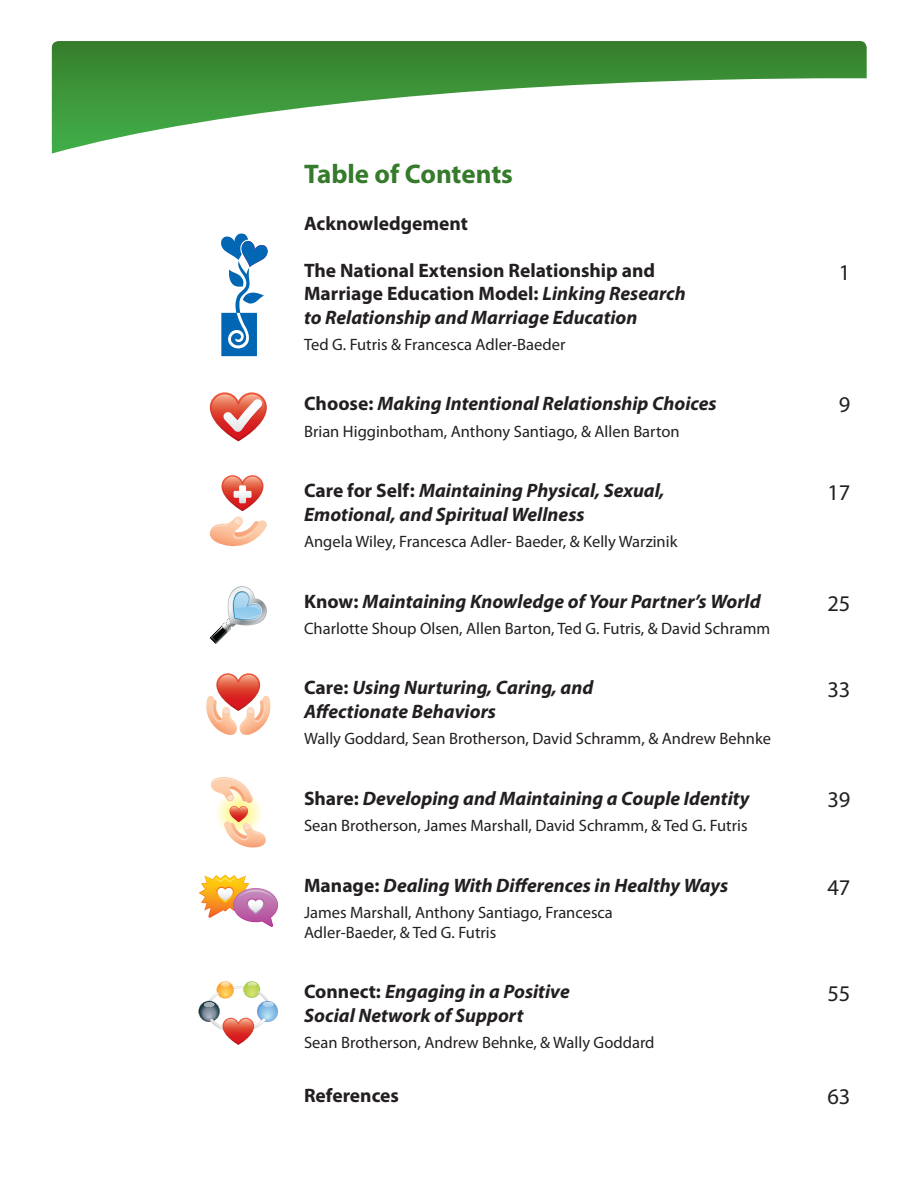
<style>
.page{position:relative;width:918px;height:1188px;background:#fff}
.page>*{position:absolute;margin:0;border:0;box-sizing:border-box;transform-origin:0 0}
.t1{font:700 27px "Myriad Pro";color:#357b2b}
.t2{font:22.5px "Myriad Pro";color:#231f20}
.t3{font:italic 700 19.5px/23.4px "Myriad Pro";color:#231f20}
.t4{font:700 19.5px/23.4px "Myriad Pro";color:#231f20}
.t5{font:16.5px/19.8px "Myriad Pro";color:#231f20}
.s1{font-style:italic}
.s2{font-style:normal}
</style>
<div class="page">
<svg style="left:52px;top:41px;width:815px;height:113px"></svg>
<svg style="left:221px;top:233px;width:47px;height:123px"></svg>
<svg style="left:199px;top:981px;width:79px;height:64px"></svg>
<svg style="left:199px;top:875px;width:79px;height:52px"></svg>
<svg style="left:211px;top:777px;width:55px;height:71px"></svg>
<svg style="left:206px;top:673px;width:64px;height:62px"></svg>
<svg style="left:210px;top:586px;width:57px;height:58px"></svg>
<svg style="left:222px;top:475px;width:41px;height:36px"></svg>
<svg style="left:210px;top:517px;width:57px;height:30px"></svg>
<svg style="left:210px;top:392px;width:57px;height:49px"></svg>
<h1 class="t1" style="left:304px;top:157px;width:210px">Table of Contents</h1>
<p class="t4" style="left:304px;top:211px;width:165px">Acknowledgement</p>
<p class="t4" style="left:304px;top:258px;width:383px">The National Extension Relationship and<br>Marriage Education Model: <span class="s1">Linking Research to Relationship and Marriage Education</span></p>
<p class="t5" style="left:304px;top:334px;width:263px">Ted G. Futris &amp; Francesca Adler-Baeder</p>
<p class="t3" style="left:304px;top:392px;width:414px"><span class="s2">Choose:</span> Making Intentional Relationship Choices</p>
<p class="t5" style="left:304px;top:421px;width:377px">Brian Higginbotham, Anthony Santiago, &amp; Allen Barton</p>
<p class="t3" style="left:304px;top:478px;width:362px"><span class="s2">Care for Self:</span> Maintaining Physical, Sexual,<br>Emotional, and Spiritual Wellness</p>
<p class="t5" style="left:304px;top:532px;width:375px">Angela Wiley, Francesca Adler- Baeder, &amp; Kelly Warzinik</p>
<p class="t3" style="left:304px;top:589px;width:458px"><span class="s2">Know:</span> Maintaining Knowledge of Your Partner’s World</p>
<p class="t5" style="left:304px;top:618px;width:468px">Charlotte Shoup Olsen, Allen Barton, Ted G. Futris, &amp; David Schramm</p>
<p class="t3" style="left:304px;top:676px;width:291px"><span class="s2">Care:</span> Using Nurturing, Caring, and<br>Affectionate Behaviors</p>
<p class="t5" style="left:304px;top:729px;width:468px">Wally Goddard, Sean Brotherson, David Schramm, &amp; Andrew Behnke</p>
<p class="t3" style="left:304px;top:786px;width:447px"><span class="s2">Share:</span> Developing and Maintaining a Couple Identity</p>
<p class="t5" style="left:304px;top:816px;width:445px">Sean Brotherson, James Marshall, David Schramm, &amp; Ted G. Futris</p>
<p class="t3" style="left:304px;top:873px;width:426px"><span class="s2">Manage:</span> Dealing With Differences in Healthy Ways</p>
<p class="t5" style="left:304px;top:902px;width:310px">James Marshall, Anthony Santiago, Francesca<br>Adler-Baeder, &amp; Ted G. Futris</p>
<p class="t3" style="left:304px;top:979px;width:267px"><span class="s2">Connect:</span> Engaging in a Positive<br>Social Network of Support</p>
<p class="t5" style="left:304px;top:1032px;width:352px">Sean Brotherson, Andrew Behnke, &amp; Wally Goddard</p>
<p class="t4" style="left:304px;top:1083px;width:96px">References</p>
<h2 class="t2" style="left:839px;top:259px;width:13px">1</h2>
<h2 class="t2" style="left:839px;top:391px;width:13px">9</h2>
<h2 class="t2" style="left:827px;top:478px;width:25px">17</h2>
<h2 class="t2" style="left:827px;top:589px;width:25px">25</h2>
<h2 class="t2" style="left:827px;top:676px;width:25px">33</h2>
<h2 class="t2" style="left:827px;top:786px;width:25px">39</h2>
<h2 class="t2" style="left:827px;top:873px;width:25px">47</h2>
<h2 class="t2" style="left:827px;top:979px;width:25px">55</h2>
<h2 class="t2" style="left:827px;top:1083px;width:25px">63</h2>
</div>
